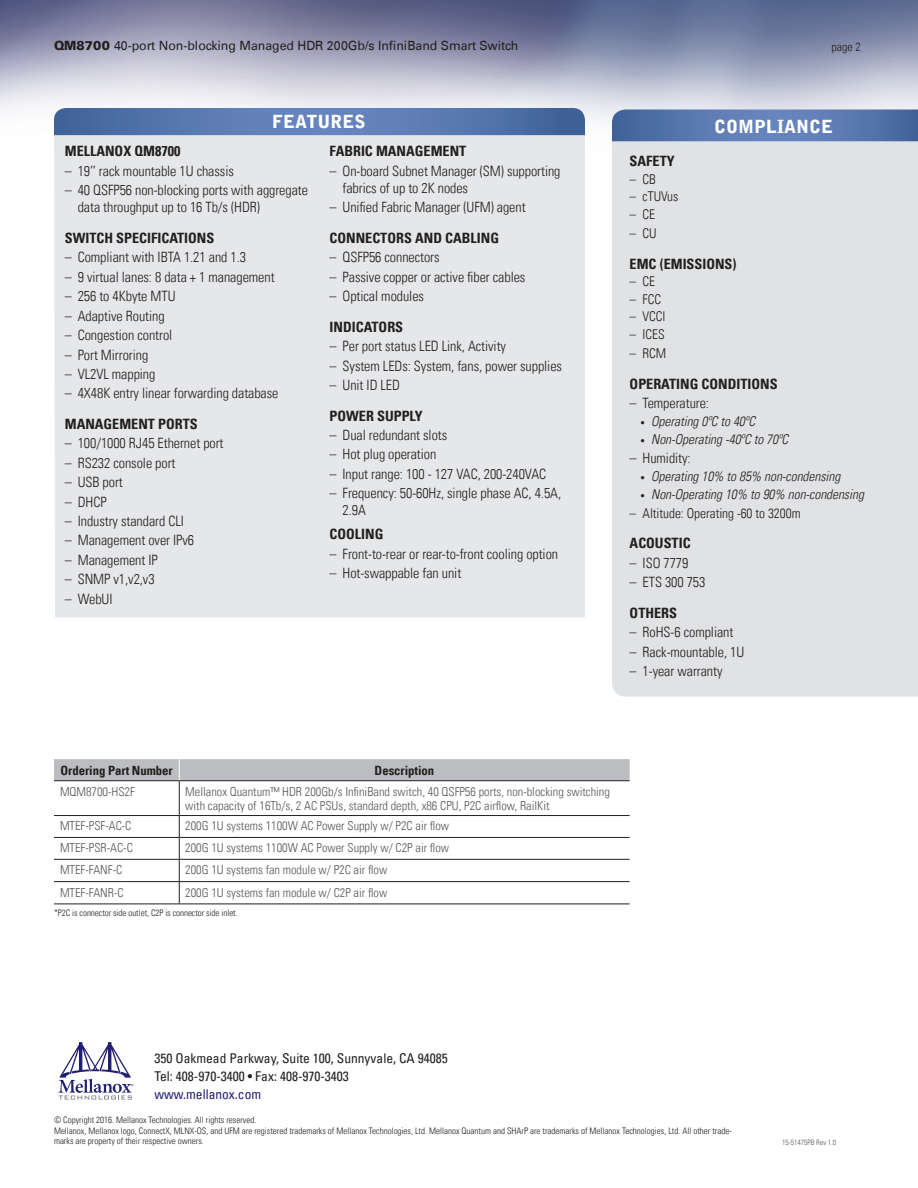
<style>
.page{position:relative;width:918px;height:1188px;background:#fff}
.page>*{position:absolute;margin:0;border:0;box-sizing:border-box;transform-origin:0 0}
.t1{font:900 18px "Bell Gothic Std";color:#fff}
.t2{font:300 condensed 14.25px/17.2px "Univers LT";letter-spacing:-.005em;color:#231f20}
.t3{font:700 condensed 14.25px "Univers LT";color:#231f20}
.t4{font:italic 300 condensed 13.5px "Univers LT";color:#231f20}
.t5{font:condensed 13.5px/18px "Univers LT";color:#231f20}
.t6{font:300 condensed 13.5px "Univers LT";color:#231f20}
.t7{font:condensed 13.5px "Univers LT";color:#221e72}
.t8{font:12.75px "Univers LT";letter-spacing:-.005em;color:#231f20}
.t9{font:700 condensed 12.75px "Univers LT";letter-spacing:-.005em;color:#231f20}
.t10{font:300 condensed 12.3px/13.8px "Univers LT";color:#57585a}
.t11{font:300 condensed 12px "Univers LT";color:#231f20}
.t12{font:300 condensed 9px/10.5px "Univers LT";color:#231f20}
.t13{font:300 condensed 7.5px "Univers LT";color:#57585a}
.s1{font-weight:900}
.s2{font-style:normal;font-stretch:normal;font-size:9px}
</style>
<div class="page">
<img style="left:0;top:0;width:918px;height:121px">
<svg style="left:59px;top:1042px;width:74px;height:58px"></svg>
<div style="left:54px;top:135px;width:531px;height:482px;background:#e6e7e9"></div>
<svg style="left:54px;top:108px;width:531px;height:27px;background:#5676ae"></svg>
<div style="left:54px;top:759px;width:576px;height:22px;background:#bcbdc0"></div>
<hr style="left:179px;top:780px;width:451px;height:1px;background:#231f20">
<hr style="left:179px;top:781px;width:1px;height:34px;background:#231f20">
<hr style="left:54px;top:815px;width:125px;height:1px;background:#231f20">
<hr style="left:179px;top:815px;width:451px;height:1px;background:#231f20">
<hr style="left:54px;top:837px;width:125px;height:1px;background:#231f20">
<hr style="left:179px;top:837px;width:451px;height:1px;background:#231f20">
<hr style="left:54px;top:859px;width:125px;height:1px;background:#231f20">
<hr style="left:179px;top:859px;width:451px;height:1px;background:#231f20">
<hr style="left:54px;top:881px;width:125px;height:1px;background:#231f20">
<hr style="left:179px;top:881px;width:451px;height:1px;background:#231f20">
<svg style="left:179px;top:816px;width:1px;height:88px"></svg>
<hr style="left:54px;top:904px;width:125px;height:1px;background:#231f20">
<hr style="left:179px;top:904px;width:451px;height:1px;background:#231f20">
<div style="left:612px;top:141px;width:306px;height:556px;background:#e1e2e4"></div>
<svg style="left:612px;top:110px;width:306px;height:31px;background:#5777af"></svg>
<p class="t8" style="left:54px;top:38px;width:466px"><span class="s1">QM8700</span> 40-port Non-blocking Managed HDR 200Gb/s InfiniBand Smart Switch</p>
<p class="t11" style="left:831px;top:39px;width:31px">page 2</p>
<p class="t1" style="left:272px;top:111px;width:95px">FEATURES</p>
<p class="t3" style="left:65px;top:142px;width:117px">MELLANOX QM8700</p>
<p class="t2" style="left:65px;top:162px;width:171px">– 19’’ rack mountable 1U chassis</p>
<p class="t2" style="left:78px;top:181px;width:232px;text-indent:-13px">– 40 QSFP56 non-blocking ports with aggregate data throughput up to 16 Tb/s (HDR)</p>
<p class="t3" style="left:65px;top:229px;width:151px">SWITCH SPECIFICATIONS</p>
<p class="t2" style="left:65px;top:249px;width:183px">– Compliant with IBTA 1.21 and 1.3</p>
<p class="t2" style="left:65px;top:268px;width:211px">– 9 virtual lanes: 8 data + 1 management</p>
<p class="t2" style="left:65px;top:288px;width:112px">– 256 to 4Kbyte MTU</p>
<p class="t2" style="left:65px;top:307px;width:101px">– Adaptive Routing</p>
<p class="t2" style="left:65px;top:326px;width:109px">– Congestion control</p>
<p class="t2" style="left:65px;top:346px;width:85px">– Port Mirroring</p>
<p class="t2" style="left:65px;top:365px;width:92px">– VL2VL mapping</p>
<p class="t2" style="left:65px;top:385px;width:215px">– 4X48K entry linear forwarding database</p>
<p class="t3" style="left:65px;top:415px;width:135px">MANAGEMENT PORTS</p>
<p class="t2" style="left:65px;top:435px;width:160px">– 100/1000 RJ45 Ethernet port</p>
<p class="t2" style="left:65px;top:454px;width:112px">– RS232 console port</p>
<p class="t2" style="left:65px;top:474px;width:60px">– USB port</p>
<p class="t2" style="left:65px;top:493px;width:43px">– DHCP</p>
<p class="t2" style="left:65px;top:512px;width:121px">– Industry standard CLI</p>
<p class="t2" style="left:65px;top:532px;width:131px">– Management over IPv6</p>
<p class="t2" style="left:65px;top:551px;width:94px">– Management IP</p>
<p class="t2" style="left:65px;top:571px;width:91px">– SNMP v1,v2,v3</p>
<p class="t2" style="left:65px;top:590px;width:49px">– WebUI</p>
<p class="t3" style="left:330px;top:142px;width:138px">FABRIC MANAGEMENT</p>
<p class="t2" style="left:343px;top:162px;width:219px;text-indent:-13px">– On-board Subnet Manager (SM) supporting fabrics of up to 2K nodes</p>
<p class="t2" style="left:330px;top:199px;width:198px">– Unified Fabric Manager (UFM) agent</p>
<p class="t3" style="left:330px;top:229px;width:171px">CONNECTORS AND CABLING</p>
<p class="t2" style="left:330px;top:249px;width:111px">– QSFP56 connectors</p>
<p class="t2" style="left:330px;top:268px;width:197px">– Passive copper or active fiber cables</p>
<p class="t2" style="left:330px;top:288px;width:96px">– Optical modules</p>
<p class="t3" style="left:330px;top:318px;width:75px">INDICATORS</p>
<p class="t2" style="left:330px;top:338px;width:178px">– Per port status LED Link, Activity</p>
<p class="t2" style="left:330px;top:357px;width:234px">– System LEDs: System, fans, power supplies</p>
<p class="t2" style="left:330px;top:376px;width:72px">– Unit ID LED</p>
<p class="t3" style="left:330px;top:407px;width:95px">POWER SUPPLY</p>
<p class="t2" style="left:330px;top:426px;width:119px">– Dual redundant slots</p>
<p class="t2" style="left:330px;top:446px;width:108px">– Hot plug operation</p>
<p class="t2" style="left:330px;top:465px;width:218px">– Input range: 100 - 127 VAC, 200-240VAC</p>
<p class="t2" style="left:343px;top:485px;width:220px;text-indent:-13px">– Frequency: 50-60Hz, single phase AC, 4.5A,<br>2.9A</p>
<p class="t3" style="left:330px;top:526px;width:55px">COOLING</p>
<p class="t2" style="left:330px;top:545px;width:230px">– Front-to-rear or rear-to-front cooling option</p>
<p class="t2" style="left:330px;top:565px;width:133px">– Hot-swappable fan unit</p>
<p class="t1" style="left:714px;top:116px;width:121px">COMPLIANCE</p>
<p class="t3" style="left:630px;top:153px;width:47px">SAFETY</p>
<p class="t6" style="left:630px;top:171px;width:28px">– CB</p>
<p class="t6" style="left:630px;top:189px;width:50px">– cTUVus</p>
<p class="t6" style="left:630px;top:206px;width:27px">– CE</p>
<p class="t6" style="left:630px;top:225px;width:29px">– CU</p>
<p class="t3" style="left:630px;top:255px;width:108px">EMC (EMISSIONS)</p>
<p class="t6" style="left:630px;top:273px;width:27px">– CE</p>
<p class="t6" style="left:630px;top:291px;width:33px">– FCC</p>
<p class="t6" style="left:630px;top:309px;width:37px">– VCCI</p>
<p class="t6" style="left:630px;top:326px;width:37px">– ICES</p>
<p class="t6" style="left:630px;top:345px;width:38px">– RCM</p>
<p class="t3" style="left:630px;top:375px;width:150px">OPERATING CONDITIONS</p>
<p class="t2" style="left:630px;top:395px;width:81px">– Temperature:</p>
<p class="t4" style="left:640px;top:413px;width:116px"><span class="s2">•</span> Operating 0ºC to 40ºC</p>
<p class="t4" style="left:640px;top:431px;width:149px"><span class="s2">•</span> Non-Operating -40ºC to 70ºC</p>
<p class="t2" style="left:630px;top:449px;width:63px">– Humidity:</p>
<p class="t4" style="left:640px;top:468px;width:201px"><span class="s2">•</span> Operating 10% to 85% non-condensing</p>
<p class="t4" style="left:640px;top:486px;width:225px"><span class="s2">•</span> Non-Operating 10% to 90% non-condensing</p>
<p class="t6" style="left:630px;top:505px;width:172px">– Altitude: Operating -60 to 3200m</p>
<p class="t3" style="left:630px;top:535px;width:62px">ACOUSTIC</p>
<p class="t2" style="left:630px;top:554px;width:60px">– ISO 7779</p>
<p class="t2" style="left:630px;top:574px;width:77px">– ETS 300 753</p>
<p class="t3" style="left:630px;top:604px;width:49px">OTHERS</p>
<p class="t2" style="left:630px;top:624px;width:105px">– RoHS-6 compliant</p>
<p class="t2" style="left:630px;top:643px;width:116px">– Rack-mountable, 1U</p>
<p class="t2" style="left:630px;top:662px;width:94px">– 1-year warranty</p>
<p class="t9" style="left:60px;top:762px;width:114px">Ordering Part Number</p>
<p class="t9" style="left:375px;top:762px;width:61px">Description</p>
<p class="t10" style="left:60px;top:784px;width:76px">MQM8700-HS2F</p>
<p class="t10" style="left:185px;top:784px;width:426px">Mellanox Quantum™ HDR 200Gb/s InfiniBand switch, 40 QSFP56 ports, non-blocking switching with capacity of 16Tb/s, 2 AC PSUs, standard depth, x86 CPU, P2C airflow, RailKit</p>
<p class="t10" style="left:60px;top:819px;width:73px">MTEF-PSF-AC-C</p>
<p class="t10" style="left:185px;top:819px;width:265px">200G 1U systems 1100W AC Power Supply w/ P2C air flow</p>
<p class="t10" style="left:60px;top:841px;width:74px">MTEF-PSR-AC-C</p>
<p class="t10" style="left:185px;top:841px;width:265px">200G 1U systems 1100W AC Power Supply w/ C2P air flow</p>
<p class="t10" style="left:60px;top:863px;width:64px">MTEF-FANF-C</p>
<p class="t10" style="left:185px;top:863px;width:204px">200G 1U systems fan module w/ P2C air flow</p>
<p class="t10" style="left:60px;top:885px;width:65px">MTEF-FANR-C</p>
<p class="t10" style="left:185px;top:885px;width:204px">200G 1U systems fan module w/ C2P air flow</p>
<p class="t12" style="left:54px;top:908px;width:185px">*P2C is connector side outlet, C2P is connector side inlet.</p>
<p class="t5" style="left:154px;top:1049px;width:295px">350 Oakmead Parkway, Suite 100, Sunnyvale, CA 94085<br>Tel: 408-970-3400 • Fax: 408-970-3403</p>
<p class="t7" style="left:154px;top:1085px;width:108px">www.mellanox.com</p>
<p class="t12" style="left:54px;top:1115px;width:679px">© Copyright 2016. Mellanox Technologies. All rights reserved.<br>Mellanox, Mellanox logo, ConnectX, MLNX-OS, and UFM are registered trademarks of Mellanox Technologies, Ltd. Mellanox Quantum and SHArP are trademarks of Mellanox Technologies, Ltd. All other trade&shy;marks are property of their respective owners.</p>
<p class="t13" style="left:782px;top:1138px;width:56px">15-51475PB Rev 1.0</p>
</div>
